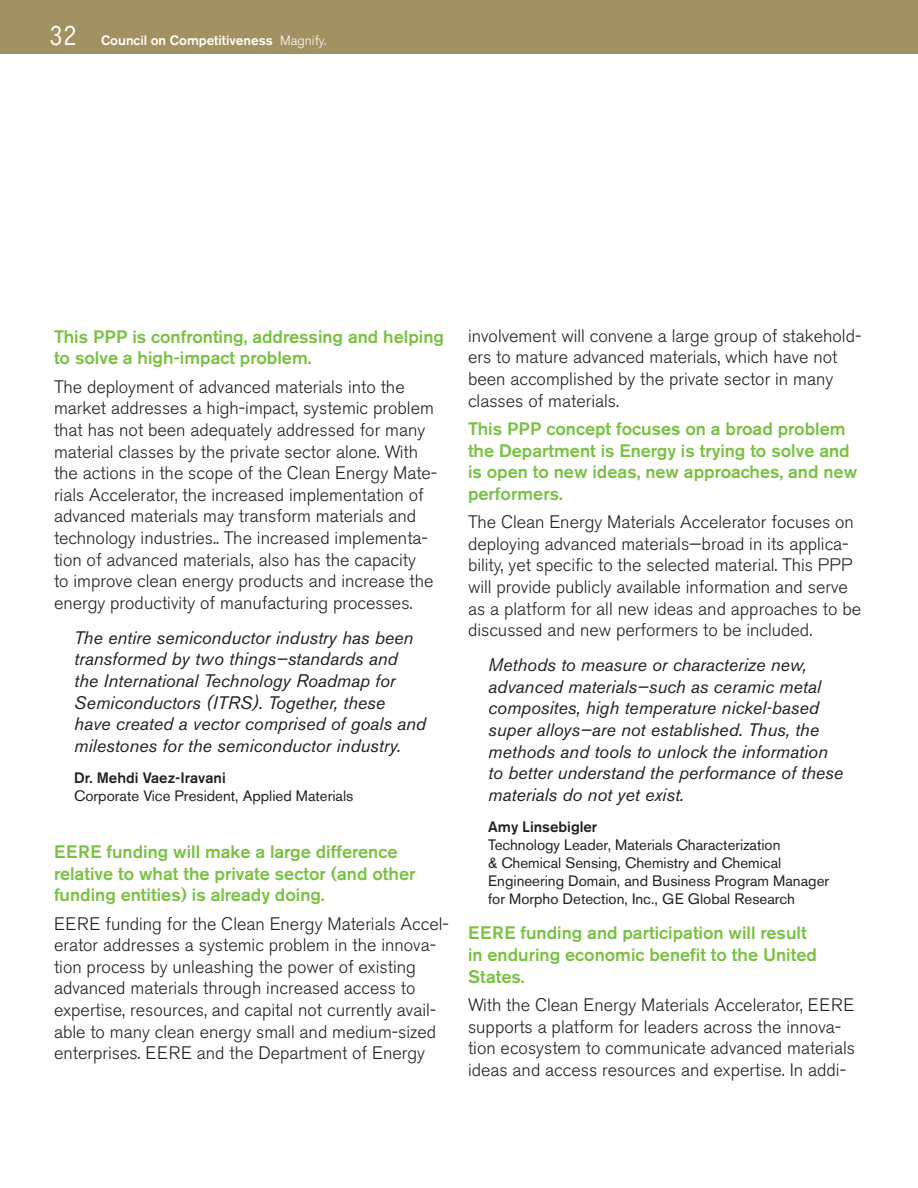
<style>
.page{position:relative;width:918px;height:1188px;background:#fff}
.page>*{position:absolute;margin:0;border:0;box-sizing:border-box;transform-origin:0 0}
.Body{font:300 18px/21.6px "Akzidenz Grotesk BE";color:#231f20}
.Pull_Quote{font:italic 18px/21.6px "Akzidenz Grotesk BE";color:#231f20}
.Body_Bold_Green{font:500 18px/21.6px "Akzidenz Grotesk BE";color:#79c142}
.Pull_Quote_Attribute{font:15px/18px "Akzidenz Grotesk BE";color:#231f20}
.Pull_Quote_Attribute-2{font:500 15px "Akzidenz Grotesk BE";color:#231f20}
.t1{font:500 13.5px "Akzidenz Grotesk BE";color:#fff}
.s1{font-family:"Numbers Claimcheck";font-weight:400;font-size:27px}
.s2{font-weight:300}
</style>
<div class="page">
<div style="left:0;top:0;width:918px;height:54px;background:#a29161"></div>
<p class="t1" style="left:49px;top:32px;width:279px"><span class="s1">32</span> Council on Competitiveness <span class="s2">Magnify.</span></p>
<p class="Body_Bold_Green" style="left:54px;top:326px;width:391px">This PPP is confronting, addressing and helping to solve a high-impact problem.</p>
<p class="Body" style="left:54px;top:376px;width:385px">The deployment of advanced materials into the market addresses a high-impact, systemic problem that has not been adequately addressed for many material classes by the private sector alone. With the actions in the scope of the Clean Energy Mate&shy;rials Accelerator, the increased implementation of advanced materials may transform materials and technology industries.. The increased implementa&shy;tion of advanced materials, also has the capacity<br>to improve clean energy products and increase the energy productivity of manufacturing processes.</p>
<p class="Pull_Quote" style="left:74px;top:627px;width:353px">The entire semiconductor industry has been transformed by two things—standards and<br>the International Technology Roadmap for Semiconductors (ITRS). Together, these have created a vector comprised of goals and milestones for the semiconductor industry.</p>
<p class="Pull_Quote_Attribute-2" style="left:74px;top:769px;width:153px">Dr. Mehdi Vaez-Iravani</p>
<p class="Pull_Quote_Attribute" style="left:74px;top:787px;width:281px">Corporate Vice President, Applied Materials</p>
<p class="Body_Bold_Green" style="left:54px;top:841px;width:363px">EERE funding will make a large difference relative to what the private sector (and other funding entities) is already doing.</p>
<p class="Body" style="left:54px;top:913px;width:396px">EERE funding for the Clean Energy Materials Accel&shy;erator addresses a systemic problem in the innova&shy;tion process by unleashing the power of existing advanced materials through increased access to expertise, resources, and capital not currently avail&shy;able to many clean energy small and medium-sized enterprises. EERE and the Department of Energy</p>
<p class="Body" style="left:468px;top:325px;width:395px">involvement will convene a large group of stakehold&shy;ers to mature advanced materials, which have not been accomplished by the private sector in many classes of materials.</p>
<p class="Body_Bold_Green" style="left:468px;top:418px;width:391px">This PPP concept focuses on a broad problem the Department is Energy is trying to solve and is open to new ideas, new approaches, and new performers.</p>
<p class="Body" style="left:468px;top:512px;width:395px">The Clean Energy Materials Accelerator focuses on deploying advanced materials—broad in its applica&shy;bility, yet specific to the selected material. This PPP will provide publicly available information and serve as a platform for all new ideas and approaches to be discussed and new performers to be included.</p>
<p class="Pull_Quote" style="left:488px;top:654px;width:356px">Methods to measure or characterize new, advanced materials—such as ceramic metal composites, high temperature nickel-based super alloys—are not established. Thus, the methods and tools to unlock the information to better understand the performance of these materials do not yet exist.</p>
<p class="Pull_Quote_Attribute-2" style="left:488px;top:818px;width:111px">Amy Linsebigler</p>
<p class="Pull_Quote_Attribute" style="left:488px;top:836px;width:342px">Technology Leader, Materials Characterization<br>&amp; Chemical Sensing, Chemistry and Chemical Engineering Domain, and Business Program Manager for Morpho Detection, Inc., GE Global Research</p>
<p class="Body_Bold_Green" style="left:468px;top:922px;width:351px">EERE funding and participation will result in enduring economic benefit to the United<br>States.</p>
<p class="Body" style="left:468px;top:994px;width:389px">With the Clean Energy Materials Accelerator, EERE supports a platform for leaders across the innova&shy;tion ecosystem to communicate advanced materials ideas and access resources and expertise. In addi-</p>
</div>
